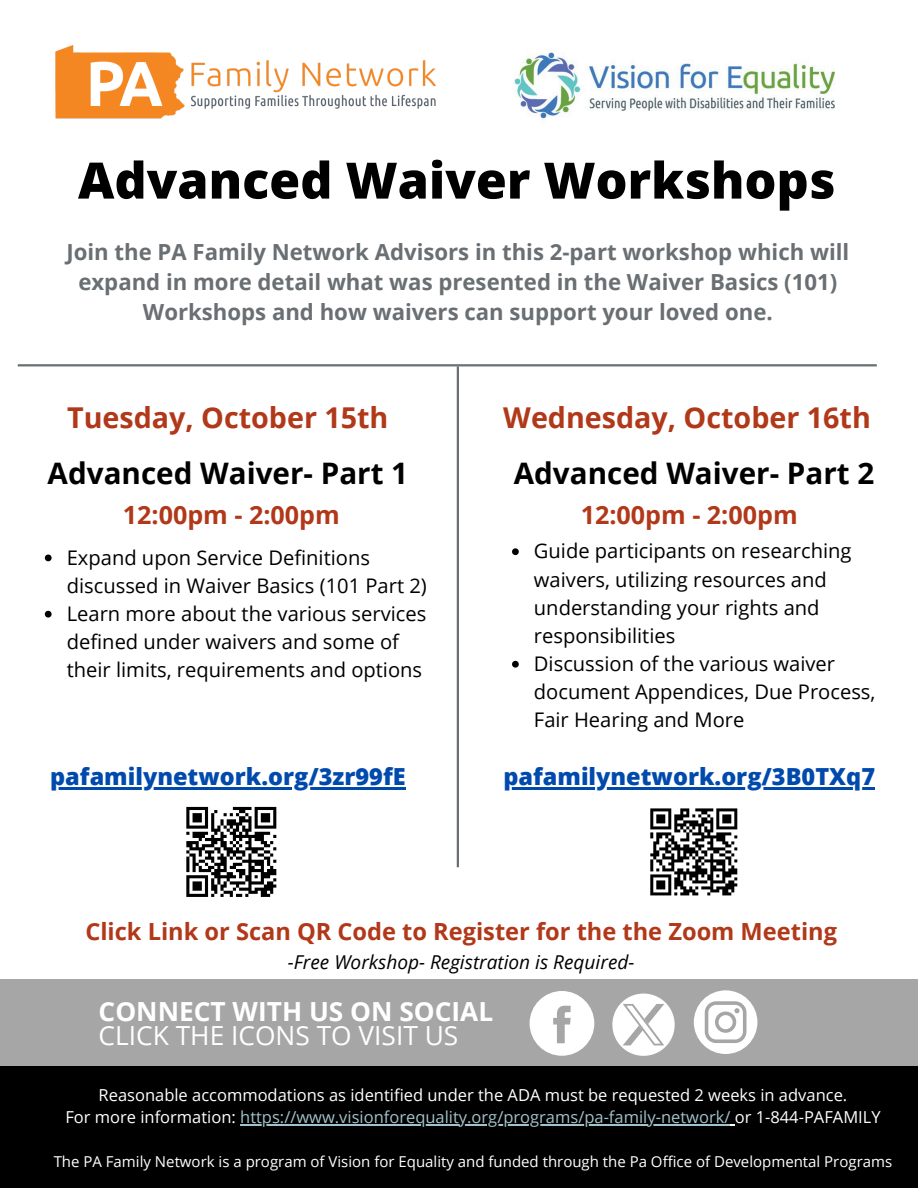
<style>
.page{position:relative;width:918px;height:1188px;background:#fff}
.page>*{position:absolute;margin:0;border:0;box-sizing:border-box;transform-origin:0 0}
.t1{font:800 50.1px "Open Sans";color:#000}
.t2{font:700 29.55px "Open Sans";color:#000}
.t3{font:700 28.65px "Open Sans";color:#b13819}
.t4{font:26.25px "Open Sans";color:#fff}
.t5{font:700 26.25px "Open Sans";color:#fff}
.t6{font:700 25.05px "Open Sans";color:#b13819}
.t7{font:800 23.55px "Open Sans";color:#004aad}
.t8{font:700 23.55px "Open Sans";color:#b13819}
.t9{font:700 22.2px/30.3px "Open Sans";color:#696f72;text-align:center}
.t10{font:20.1px/28.2px "Open Sans";color:#000}
.t11{font:italic 19.05px "Open Sans";color:#000}
.t12{font:16.5px "Open Sans";color:#a2c2cb}
.t13{font:16.5px "Open Sans";color:#fff}
.t14{font:15px "Open Sans";color:#fff}
.s1{color:#fff}
</style>
<div class="page">
<img style="left:514px;top:52px;width:321px;height:67px">
<img style="left:55px;top:45px;width:380px;height:74px">
<div style="left:0;top:980px;width:918px;height:208px;background:#a6a6a6"></div>
<div style="left:0;top:1066px;width:918px;height:122px;background:#000"></div>
<svg style="left:694px;top:990px;width:63px;height:64px"></svg>
<svg style="left:530px;top:991px;width:64px;height:65px"></svg>
<hr style="left:457px;top:366px;width:2px;height:501px;background:#696f72">
<hr style="left:18px;top:364px;width:859px;height:2px;background:#696f72">
<svg style="left:45px;top:555px;width:7px;height:6px"></svg>
<svg style="left:45px;top:611px;width:7px;height:7px"></svg>
<hr style="left:50px;top:788px;width:356px;height:2px;background:#004aad">
<hr style="left:240px;top:1124px;width:490px;height:1px;background:#a2c2cb">
<svg style="left:512px;top:548px;width:7px;height:7px"></svg>
<svg style="left:512px;top:661px;width:7px;height:7px"></svg>
<hr style="left:503px;top:788px;width:372px;height:2px;background:#004aad">
<svg style="left:612px;top:994px;width:62px;height:61px"></svg>
<svg style="left:186px;top:806px;width:91px;height:91px"></svg>
<svg style="left:650px;top:808px;width:88px;height:88px"></svg>
<h2 class="t1" style="left:78px;top:145px;width:759px">Advanced Waiver Workshops</h2>
<h5 class="t9" style="left:66px;top:236px;width:785px">Join the PA Family Network Advisors in this 2-part workshop which will expand in more detail what was presented in the Waiver Basics (101)<br>Workshops and how waivers can support your loved one.</h5>
<h6 class="t3" style="left:67px;top:397px;width:323px">Tuesday, October 15th</h6>
<p class="t3" style="left:503px;top:397px;width:369px">Wednesday, October 16th</p>
<h1 class="t2" style="left:48px;top:453px;width:362px">Advanced Waiver- Part 1</h1>
<h5 class="t2" style="left:514px;top:453px;width:362px">Advanced Waiver- Part 2</h5>
<h3 class="t6" style="left:123px;top:497px;width:218px">12:00pm - 2:00pm</h3>
<h2 class="t10" style="left:67px;top:543px;width:362px">Expand upon Service Definitions discussed in Waiver Basics (101 Part 2)</h2>
<h2 class="t10" style="left:67px;top:599px;width:361px">Learn more about the various services defined under waivers and some of their limits, requirements and options</h2>
<h4 class="t7" style="left:50px;top:760px;width:357px">pafamilynetwork.org/3zr99fE</h4>
<p class="t6" style="left:581px;top:497px;width:218px">12:00pm - 2:00pm</p>
<p class="t10" style="left:534px;top:537px;width:319px">Guide participants on researching waivers, utilizing resources and understanding your rights and responsibilities</p>
<p class="t10" style="left:534px;top:649px;width:343px">Discussion of the various waiver document Appendices, Due Process,<br>Fair Hearing and More</p>
<p class="t7" style="left:503px;top:760px;width:373px">pafamilynetwork.org/3B0TXq7</p>
<h2 class="t8" style="left:85px;top:915px;width:753px">Click Link or Scan QR Code to Register for the the Zoom Meeting</h2>
<h4 class="t11" style="left:288px;top:949px;width:348px">-Free Workshop- Registration is Required-</h4>
<p class="t5" style="left:99px;top:993px;width:396px">CONNECT WITH US ON SOCIAL</p>
<h5 class="t4" style="left:99px;top:1017px;width:361px">CLICK THE ICONS TO VISIT US</h5>
<p class="t13" style="left:99px;top:1083px;width:750px">Reasonable accommodations as identified under the ADA must be requested 2 weeks in advance.</p>
<p class="t12" style="left:65px;top:1105px;width:817px"><span class="s1">For more information:</span> https://www.visionforequality.org/programs/pa-family-network/ <span class="s1">or 1-844-PAFAMILY</span></p>
<p class="t14" style="left:54px;top:1151px;width:840px">The PA Family Network is a program of Vision for Equality and funded through the Pa Office of Developmental Programs</p>
</div>
